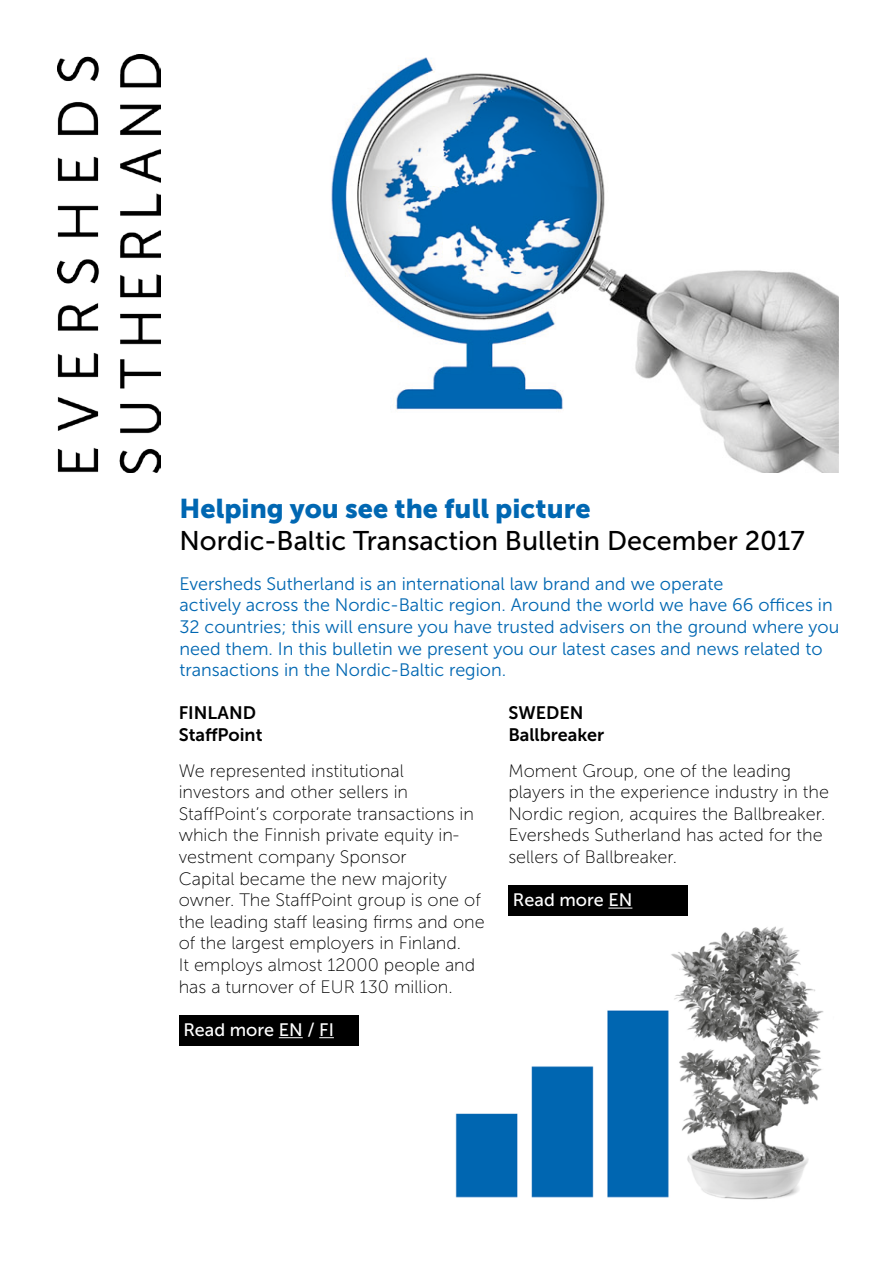
<style>
.page{position:relative;width:893px;height:1263px;background:#fff}
.page>*{position:absolute;margin:0;border:0;box-sizing:border-box;transform-origin:0 0}
.t1{font:27px "Museo Sans 500";color:#000}
.t2{font:27px "Museo Sans 900";color:#0067b2}
.t3{font:18px/21.6px "Museo Sans 100";color:#000}
.t4{font:18px/21.6px "Museo Sans 300";color:#0067b2}
.t5{font:18px/21.6px "Museo Sans 700";color:#000}
.t6{font:18px "Museo Sans 500";color:#fff}
</style>
<div class="page">
<img style="left:455px;top:915px;width:369px;height:285px">
<div style="left:179px;top:1015px;width:180px;height:30px;background:#000"></div>
<div style="left:508px;top:885px;width:180px;height:30px;background:#000"></div>
<img style="left:331px;top:57px;width:508px;height:415px">
<svg style="left:608px;top:908px;width:24px;height:1px"></svg>
<img style="left:58px;top:54px;width:102px;height:418px">
<svg style="left:279px;top:1037px;width:24px;height:1px"></svg>
<svg style="left:319px;top:1037px;width:15px;height:1px"></svg>
<h1 class="t2" style="left:179px;top:493px;width:413px">Helping you see the full picture</h1>
<h1 class="t1" style="left:179px;top:526px;width:627px">Nordic-Baltic Transaction Bulletin December 2017</h1>
<p class="t4" style="left:179px;top:573px;width:661px">Eversheds Sutherland is an international law brand and we operate<br>actively across the Nordic-Baltic region. Around the world we have 66 offices in 32 countries; this will ensure you have trusted advisers on the ground where you need them. In this bulletin we present you our latest cases and news related to transactions in the Nordic-Baltic region.</p>
<p class="t5" style="left:508px;top:702px;width:97px">SWEDEN<br>Ballbreaker</p>
<p class="t3" style="left:508px;top:760px;width:322px">Moment Group, one of the leading players in the experience industry in the Nordic region, acquires the Ballbreaker.<br>Eversheds Sutherland has acted for the sellers of Ballbreaker.</p>
<p class="t6" style="left:513px;top:890px;width:121px">Read more EN</p>
<p class="t5" style="left:179px;top:702px;width:85px">FINLAND<br>StaffPoint</p>
<p class="t3" style="left:179px;top:760px;width:307px">We represented institutional<br>investors and other sellers in StaffPoint’s corporate transactions in which the Finnish private equity in&shy;vestment company Sponsor<br>Capital became the new majority owner. The StaffPoint group is one of the leading staff leasing firms and one of the largest employers in Finland.<br>It employs almost 12000 people and has a turnover of EUR 130 million.</p>
<p class="t6" style="left:183px;top:1020px;width:152px">Read more EN / FI</p>
</div>
